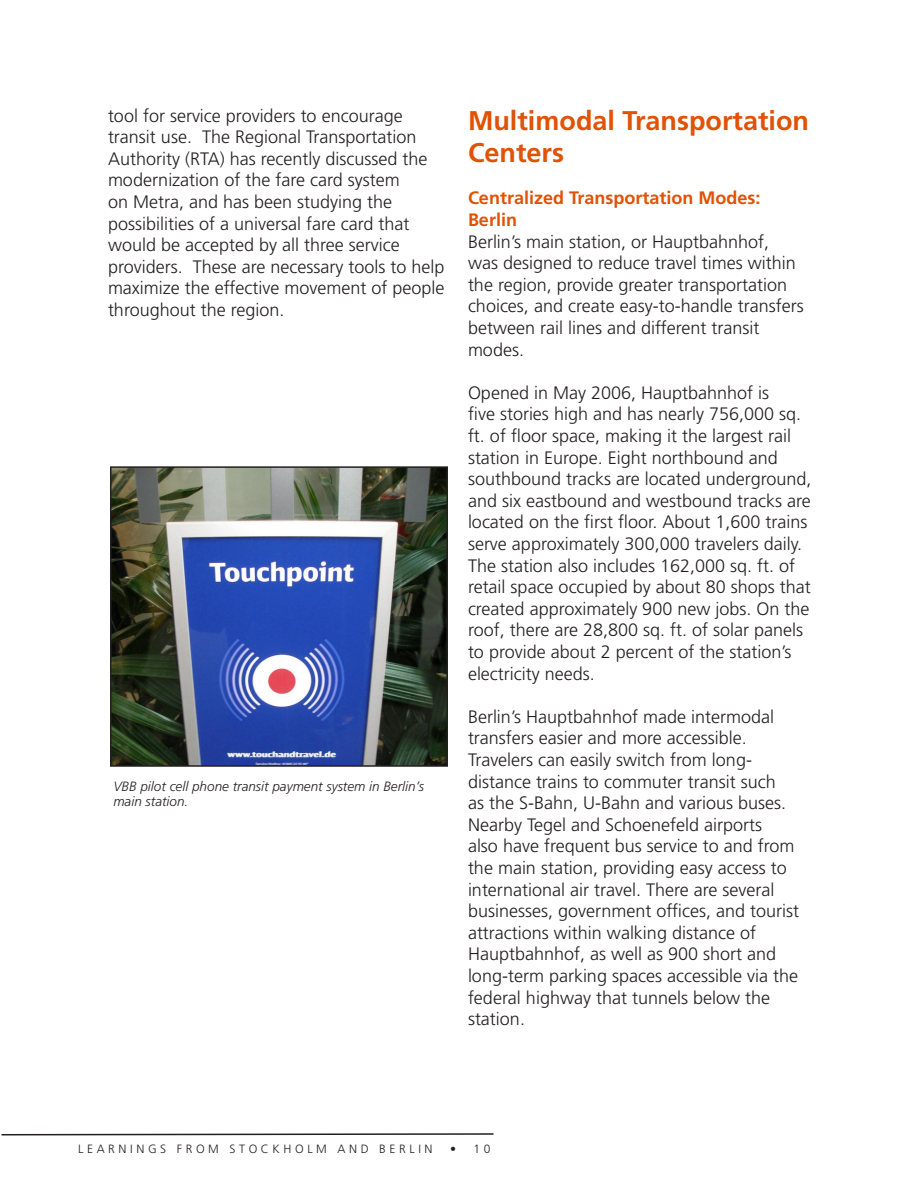
<style>
.page{position:relative;width:918px;height:1188px;background:#fff}
.page>*{position:absolute;margin:0;border:0;box-sizing:border-box;transform-origin:0 0}
.t1{font:700 27px/32.4px "Frutiger LT Std";color:#e05206}
.t2{font:300 18px/21.6px "Frutiger LT Std";color:#231f20}
.t3{font:700 18px/21.6px "Frutiger LT Std";color:#e05206}
.t4{font:italic 300 13.5px/15px "Frutiger LT Std";color:#231f20}
.t5{font:300 12px "Frutiger LT Std";letter-spacing:.3em;color:#231f20}
</style>
<div class="page">
<img style="left:113px;top:469px;width:332px;height:295px">
<div style="left:110px;top:466px;width:338px;height:301px;border:2px solid #231f20"></div>
<svg style="left:1px;top:1133px;width:493px;height:3px"></svg>
<p class="t2" style="left:108px;top:105px;width:338px">tool for service providers to encourage transit use. The Regional Transportation Authority (RTA) has recently discussed the modernization of the fare card system<br>on Metra, and has been studying the possibilities of a universal fare card that would be accepted by all three service providers. These are necessary tools to help maximize the effective movement of people throughout the region.</p>
<p class="t1" style="left:468px;top:105px;width:343px">Multimodal Transportation<br>Centers</p>
<p class="t3" style="left:468px;top:187px;width:294px">Centralized Transportation Modes:<br>Berlin</p>
<p class="t2" style="left:468px;top:231px;width:337px">Berlin’s main station, or Hauptbahnhof,<br>was designed to reduce travel times within the region, provide greater transportation choices, and create easy-to-handle transfers between rail lines and different transit modes.</p>
<p class="t2" style="left:468px;top:382px;width:345px">Opened in May 2006, Hauptbahnhof is<br>five stories high and has nearly 756,000 sq. ft. of floor space, making it the largest rail station in Europe. Eight northbound and southbound tracks are located underground, and six eastbound and westbound tracks are located on the first floor. About 1,600 trains serve approximately 300,000 travelers daily.<br>The station also includes 162,000 sq. ft. of retail space occupied by about 80 shops that created approximately 900 new jobs. On the roof, there are 28,800 sq. ft. of solar panels to provide about 2 percent of the station’s electricity needs.</p>
<p class="t2" style="left:468px;top:706px;width:333px">Berlin’s Hauptbahnhof made intermodal transfers easier and more accessible.<br>Travelers can easily switch from long&shy;distance trains to commuter transit such<br>as the S-Bahn, U-Bahn and various buses.<br>Nearby Tegel and Schoenefeld airports<br>also have frequent bus service to and from the main station, providing easy access to international air travel. There are several businesses, government offices, and tourist attractions within walking distance of Hauptbahnhof, as well as 900 short and long-term parking spaces accessible via the federal highway that tunnels below the station.</p>
<p class="t4" style="left:113px;top:779px;width:312px">VBB pilot cell phone transit payment system in Berlin’s main station.</p>
<p class="t5" style="left:78px;top:1142px;width:356px">LEARNINGS FROM STOCKHOLM AND BERLIN</p>
<p class="t5" style="left:450px;top:1142px;width:42px">• 1 0</p>
</div>
